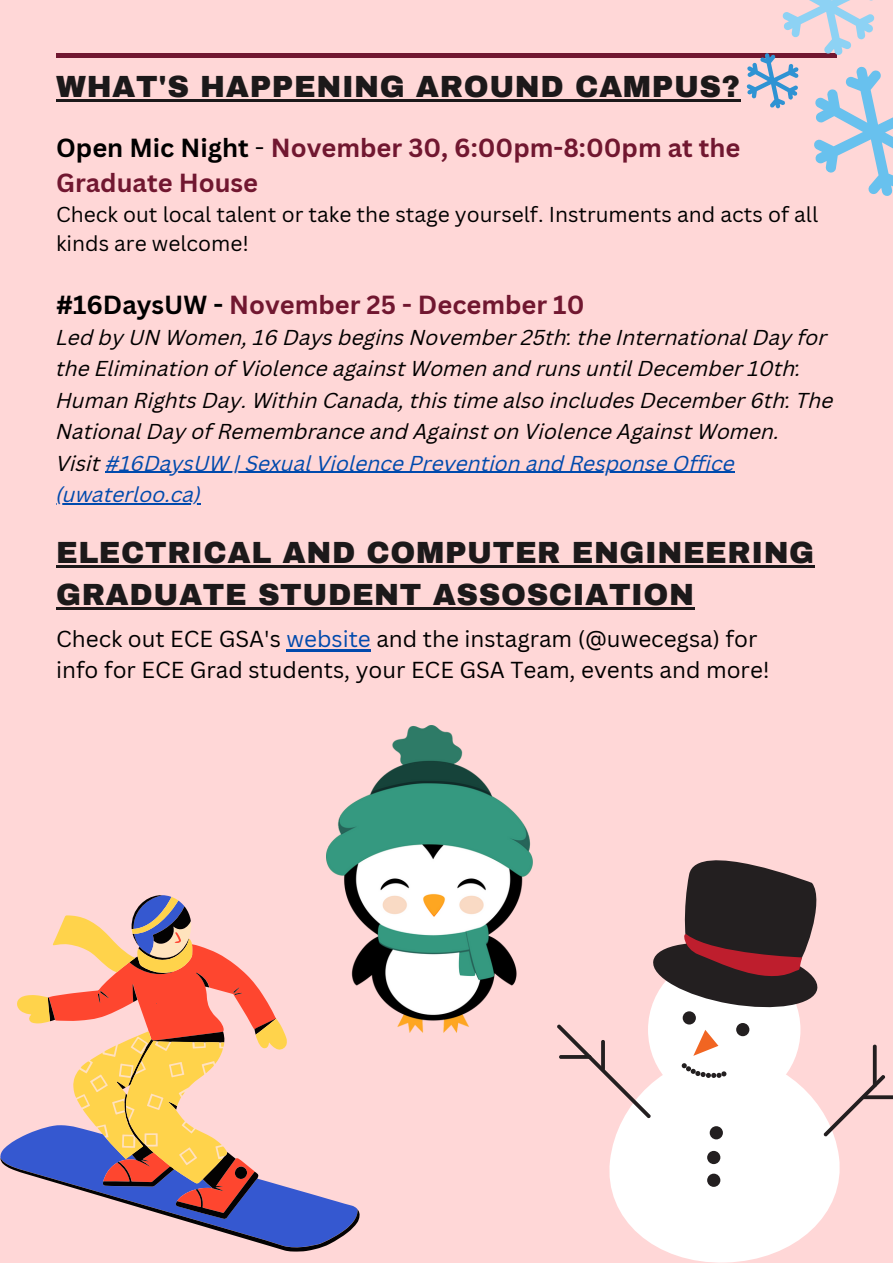
<style>
.page{position:relative;width:893px;height:1264px;background:#fff}
.page>*{position:absolute;margin:0;border:0;box-sizing:border-box;transform-origin:0 0}
.t1{font:900 30px/41.5px "Archivo";letter-spacing:.02em;color:#1c191a}
.t2{font:700 25.5px/34.8px "Canva Sans";color:#711730}
.t3{font:22.5px/31.5px "Canva Sans";color:#000}
.t4{font:italic 21px/31.5px "Canva Sans";color:#000}
.t5{font:21px/29.2px "Canva Sans";color:#000}
.s1{color:#000}
.s2{font-weight:400;color:#000}
.s3{color:#004aad}
</style>
<div class="page">
<div style="left:0;top:0;width:892px;height:1262px;background:#ffd7d7"></div>
<div style="left:56px;top:53px;width:780px;height:5px;background:#711730"></div>
<svg style="left:740px;top:0;width:152px;height:196px"></svg>
<div style="left:648px;top:953px;width:152px;height:152px;background:#fff;border-radius:50%"></div>
<svg style="left:609px;top:1055px;width:231px;height:207px;fill:#fff"></svg>
<svg style="left:650px;top:860px;width:168px;height:151px"></svg>
<svg style="left:693px;top:1030px;width:25px;height:25px"></svg>
<div style="left:736px;top:1023px;width:13px;height:13px;background:#231f20;border-radius:50%"></div>
<div style="left:682px;top:1011px;width:13px;height:13px;background:#231f20;border-radius:50%"></div>
<svg style="left:681px;top:1063px;width:45px;height:14px"></svg>
<svg style="left:557px;top:1023px;width:94px;height:96px"></svg>
<svg style="left:822px;top:1044px;width:70px;height:93px"></svg>
<div style="left:709px;top:1126px;width:13px;height:13px;background:#231f20;border-radius:50%"></div>
<div style="left:707px;top:1150px;width:13px;height:14px;background:#231f20;border-radius:50%"></div>
<div style="left:707px;top:1173px;width:13px;height:13px;background:#231f20;border-radius:50%"></div>
<svg style="left:0;top:895px;width:360px;height:356px"></svg>
<img style="left:326px;top:726px;width:206px;height:306px">
<hr style="left:105px;top:472px;width:629px;height:1px;background:#004aad">
<hr style="left:56px;top:503px;width:145px;height:1px;background:#004aad">
<hr style="left:56px;top:99px;width:684px;height:3px;background:#1c191a">
<hr style="left:56px;top:565px;width:758px;height:3px;background:#1c191a">
<hr style="left:56px;top:607px;width:638px;height:2px;background:#1c191a">
<hr style="left:286px;top:649px;width:85px;height:2px;background:#004aad">
<h1 class="t1" style="left:56px;top:66px;width:685px">WHAT'S HAPPENING AROUND CAMPUS?</h1>
<p class="t2" style="left:56px;top:130px;width:686px"><span class="s1">Open Mic Night</span> <span class="s2">-</span> November 30, 6:00pm-8:00pm at the<br>Graduate House</p>
<p class="t5" style="left:56px;top:199px;width:763px">Check out local talent or take the stage yourself. Instruments and acts of all kinds are welcome!</p>
<p class="t2" style="left:56px;top:287px;width:530px"><span class="s1">#16DaysUW -</span> November 25 - December 10</p>
<p class="t4" style="left:56px;top:323px;width:778px">Led by UN Women, 16 Days begins November 25th: the International Day for the Elimination of Violence against Women and runs until December 10th:<br>Human Rights Day. Within Canada, this time also includes December 6th: The National Day of Remembrance and Against on Violence Against Women.<br>Visit <span class="s3">#16DaysUW | Sexual Violence Prevention and Response Office (uwaterloo.ca)</span></p>
<h1 class="t1" style="left:56px;top:532px;width:759px">ELECTRICAL AND COMPUTER ENGINEERING<br>GRADUATE STUDENT ASSOSCIATION</h1>
<p class="t3" style="left:56px;top:622px;width:715px">Check out ECE GSA's <span class="s3">website</span> and the instagram (@uwecegsa) for info for ECE Grad students, your ECE GSA Team, events and more!</p>
</div>
